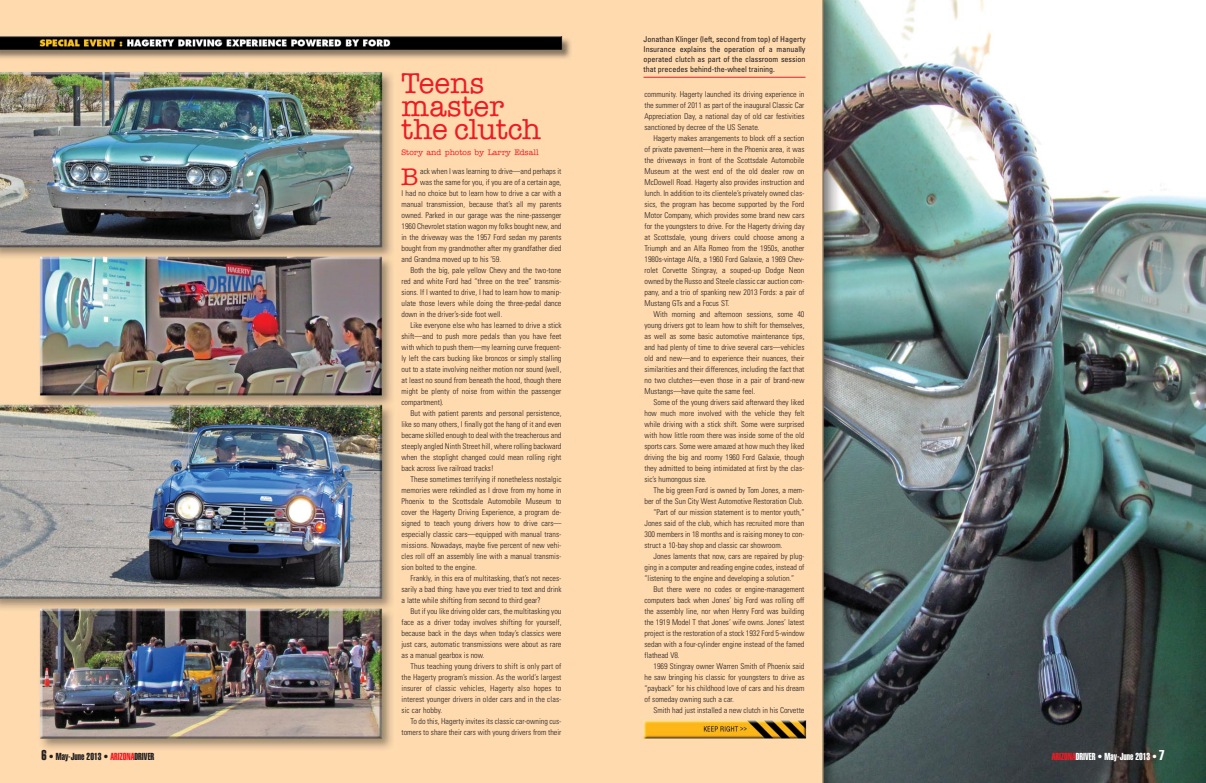
<style>
.page{position:relative;width:1206px;height:783px;background:#fff}
.page>*{position:absolute;margin:0;border:0;box-sizing:border-box;transform-origin:0 0}
.t1{font:500 29px/23px "American Typewriter";color:#ed1c24}
.t2{font:500 24.3px "American Typewriter";color:#ed1c24}
.t3{font:10px "Helvetica Extra Compressed";color:#231f20}
.t4{font:10px "Helvetica Extra Compressed";color:#fff}
.t5{font:300 condensed 8px/11px "Univers";color:#231f20;text-align:justify}
.t6{font:condensed 8px/10px "Univers";color:#231f20;text-align:justify}
.t7{font:500 8px "American Typewriter";color:#ed1c24}
.s1{font-size:14px}
.s2{color:#ed1c24}
</style>
<div class="page">
<img style="left:603px;top:0;width:603px;height:783px">
<img style="left:0;top:0;width:603px;height:783px">
<hr style="left:644px;top:77px;width:162px;height:1px;background:#ed1c24">
<h1 class="t1" style="left:401px;top:74px;width:141px">Teens master the clutch</h1>
<p class="t7" style="left:401px;top:150px;width:139px">Story and photos by Larry Edsall</p>
<h2 class="t2" style="left:401px;top:168px;width:19px">B</h2>
<p class="t5" style="left:420px;top:167px;width:143px">ack when I was learning to drive—and perhaps it</p>
<p class="t5" style="left:420px;top:178px;width:143px">was the same for you, if you are of a certain age,</p>
<p class="t5" style="left:402px;top:189px;width:161px">I had no choice but to learn how to drive a car with a</p>
<p class="t5" style="left:402px;top:200px;width:162px">manual transmission, because that’s all my parents</p>
<p class="t5" style="left:402px;top:211px;width:162px">owned. Parked in our garage was the nine-passenger</p>
<p class="t5" style="left:402px;top:222px;width:161px">1960 Chevrolet station wagon my folks bought new, and</p>
<p class="t5" style="left:402px;top:233px;width:162px">in the driveway was the 1957 Ford sedan my parents</p>
<p class="t5" style="left:402px;top:244px;width:161px">bought from my grandmother after my grandfather died</p>
<p class="t5" style="left:402px;top:255px;width:101px">and Grandma moved up to his ’59.</p>
<p class="t5" style="left:411px;top:266px;width:153px">Both the big, pale yellow Chevy and the two-tone</p>
<p class="t5" style="left:402px;top:277px;width:161px">red and white Ford had “three on the tree” transmis-</p>
<p class="t5" style="left:402px;top:288px;width:162px">sions. If I wanted to drive, I had to learn how to manip-</p>
<p class="t5" style="left:402px;top:299px;width:162px">ulate those levers while doing the three-pedal dance</p>
<p class="t5" style="left:402px;top:310px;width:102px">down in the driver’s-side foot well.</p>
<p class="t5" style="left:411px;top:321px;width:152px">Like everyone else who has learned to drive a stick</p>
<p class="t5" style="left:402px;top:332px;width:162px">shift—and to push more pedals than you have feet</p>
<p class="t5" style="left:402px;top:343px;width:161px">with which to push them—my learning curve frequent-</p>
<p class="t5" style="left:402px;top:354px;width:161px">ly left the cars bucking like broncos or simply stalling</p>
<p class="t5" style="left:402px;top:365px;width:161px">out to a state involving neither motion nor sound (well,</p>
<p class="t5" style="left:402px;top:376px;width:162px">at least no sound from beneath the hood, though there</p>
<p class="t5" style="left:402px;top:387px;width:162px">might be plenty of noise from within the passenger</p>
<p class="t5" style="left:402px;top:398px;width:44px">compartment).</p>
<p class="t5" style="left:411px;top:409px;width:152px">But with patient parents and personal persistence,</p>
<p class="t5" style="left:402px;top:420px;width:161px">like so many others, I finally got the hang of it and even</p>
<p class="t5" style="left:402px;top:431px;width:161px">became skilled enough to deal with the treacherous and</p>
<p class="t5" style="left:402px;top:442px;width:162px">steeply angled Ninth Street hill, where rolling backward</p>
<p class="t5" style="left:402px;top:453px;width:162px">when the stoplight changed could mean rolling right</p>
<p class="t5" style="left:402px;top:464px;width:94px">back across live railroad tracks!</p>
<p class="t5" style="left:411px;top:475px;width:152px">These sometimes terrifying if nonetheless nostalgic</p>
<p class="t5" style="left:402px;top:486px;width:161px">memories were rekindled as I drove from my home in</p>
<p class="t5" style="left:402px;top:497px;width:161px">Phoenix to the Scottsdale Automobile Museum to</p>
<p class="t5" style="left:402px;top:508px;width:161px">cover the Hagerty Driving Experience, a program de -</p>
<p class="t5" style="left:402px;top:519px;width:161px">signed to teach young drivers how to drive cars—</p>
<p class="t5" style="left:402px;top:530px;width:161px">especially classic cars—equipped with manual trans-</p>
<p class="t5" style="left:402px;top:541px;width:161px">missions. Now a days, maybe five percent of new vehi-</p>
<p class="t5" style="left:402px;top:552px;width:161px">cles roll off an assembly line with a manual transmis-</p>
<p class="t5" style="left:402px;top:563px;width:77px">sion bolted to the engine.</p>
<p class="t5" style="left:411px;top:574px;width:153px">Frankly, in this era of multitasking, that’s not neces-</p>
<p class="t5" style="left:402px;top:585px;width:161px">sarily a bad thing: have you ever tried to text and drink</p>
<p class="t5" style="left:402px;top:596px;width:141px">a latte while shifting from second to third gear?</p>
<p class="t5" style="left:411px;top:607px;width:153px">But if you like driving older cars, the multitasking you</p>
<p class="t5" style="left:402px;top:618px;width:161px">face as a driver today involves shifting for yourself,</p>
<p class="t5" style="left:402px;top:629px;width:162px">because back in the days when today’s classics were</p>
<p class="t5" style="left:402px;top:640px;width:162px">just cars, automatic transmissions were about as rare</p>
<p class="t5" style="left:402px;top:651px;width:85px">as a manual gearbox is now.</p>
<p class="t5" style="left:411px;top:662px;width:153px">Thus teaching young drivers to shift is only part of</p>
<p class="t5" style="left:402px;top:673px;width:162px">the Hagerty program’s mission. As the world’s largest</p>
<p class="t5" style="left:402px;top:684px;width:162px">insurer of classic vehicles, Hagerty also hopes to</p>
<p class="t5" style="left:402px;top:695px;width:162px">interest younger drivers in older cars and in the clas-</p>
<p class="t5" style="left:402px;top:706px;width:42px">sic car hobby.</p>
<p class="t5" style="left:411px;top:717px;width:153px">To do this, Hagerty invites its classic car-owning cus-</p>
<p class="t5" style="left:402px;top:728px;width:162px">tomers to share their cars with young drivers from their</p>
<p class="t6" style="left:644px;top:35px;width:164px">Jonathan Klinger (left, second from top) of Hagerty Insurance explains the operation of a manually operated clutch as part of the classroom session that precedes behind-the-wheel training.</p>
<p class="t5" style="left:644px;top:89px;width:162px">community. Hagerty launched its driving experience in the summer of 2011 as part of the inaugural Classic Car Appreciation Day, a national day of old car festivities sanctioned by decree of the US Senate.</p>
<p class="t5" style="left:644px;top:133px;width:162px;text-indent:9px">Hagerty makes arrangements to block off a section of private pavement—here in the Phoenix area, it was the driveways in front of the Scottsdale Automobile Museum at the west end of the old dealer row on McDowell Road. Hagerty also provides instruction and lunch. In addition to its clientele’s privately owned clas&shy;sics, the program has become supported by the Ford Motor Company, which provides some brand new cars for the youngsters to drive. For the Hagerty driving day at Scottsdale, young drivers could choose among a Triumph and an Alfa Romeo from the 1950s, another 1980s-vintage Alfa, a 1960 Ford Galaxie, a 1969 Chev - rolet Corvette Stingray, a souped-up Dodge Neon owned by the Russo and Steele classic car auction com&shy;pany, and a trio of spanking new 2013 Fords: a pair of Mustang GTs and a Focus ST.</p>
<p class="t5" style="left:644px;top:309px;width:162px;text-indent:9px">With morning and afternoon sessions, some 40 young drivers got to learn how to shift for themselves, as well as some basic automotive maintenance tips, and had plenty of time to drive several cars—vehicles old and new—and to experience their nuances, their similarities and their differences, including the fact that no two clutches—even those in a pair of brand-new Mustangs—have quite the same feel.</p>
<p class="t5" style="left:644px;top:397px;width:162px;text-indent:9px">Some of the young drivers said afterward they liked how much more involved with the vehicle they felt while driving with a stick shift. Some were surprised with how little room there was inside some of the old sports cars. Some were amazed at how much they liked driving the big and roomy 1960 Ford Galaxie, though they admitted to being intimidated at first by the clas&shy;sic’s humongous size.</p>
<p class="t5" style="left:653px;top:485px;width:153px">The big green Ford is owned by Tom Jones, a mem-</p>
<p class="t5" style="left:644px;top:496px;width:160px">ber of the Sun City West Automotive Restoration Club.</p>
<p class="t5" style="left:653px;top:507px;width:152px">“Part of our mission statement is to mentor youth,”</p>
<p class="t5" style="left:644px;top:518px;width:161px">Jones said of the club, which has recruited more than</p>
<p class="t5" style="left:644px;top:529px;width:162px">300 members in 18 months and is raising money to con-</p>
<p class="t5" style="left:644px;top:540px;width:140px">struct a 10-bay shop and classic car showroom.</p>
<p class="t5" style="left:653px;top:551px;width:152px">Jones laments that now, cars are repaired by plug-</p>
<p class="t5" style="left:644px;top:562px;width:161px">ging in a computer and reading engine codes, in stead of</p>
<p class="t5" style="left:644px;top:573px;width:151px">“listening to the engine and developing a solution.”</p>
<p class="t5" style="left:653px;top:584px;width:152px">But there were no codes or engine-management</p>
<p class="t5" style="left:644px;top:595px;width:162px">com puters back when Jones’ big Ford was rolling off</p>
<p class="t5" style="left:644px;top:606px;width:162px">the assembly line, nor when Henry Ford was building</p>
<p class="t5" style="left:644px;top:617px;width:161px">the 1919 Model T that Jones’ wife owns. Jones’ latest</p>
<p class="t5" style="left:644px;top:628px;width:161px">project is the restoration of a stock 1932 Ford 5-window</p>
<p class="t5" style="left:644px;top:639px;width:161px">sedan with a four-cylinder engine instead of the famed</p>
<p class="t5" style="left:644px;top:650px;width:37px">flathead V8.</p>
<p class="t5" style="left:653px;top:661px;width:152px">1969 Stingray owner Warren Smith of Phoenix said</p>
<p class="t5" style="left:644px;top:672px;width:162px">he saw bringing his classic for youngsters to drive as</p>
<p class="t5" style="left:644px;top:683px;width:161px">“payback” for his childhood love of cars and his dream</p>
<p class="t5" style="left:644px;top:694px;width:91px">of someday owning such a car.</p>
<p class="t5" style="left:653px;top:705px;width:153px">Smith had just installed a new clutch in his Corvette</p>
<p class="t3" style="left:42px;top:753px;width:114px"><span class="s1">6</span> • May-June 2013 • <span class="s2">ARIZONA</span>DRIVER</p>
<p class="t4" style="left:1052px;top:753px;width:114px"><span class="s2">ARIZONA</span>DRIVER • May-June 2013 • <span class="s1">7</span></p>
</div>
